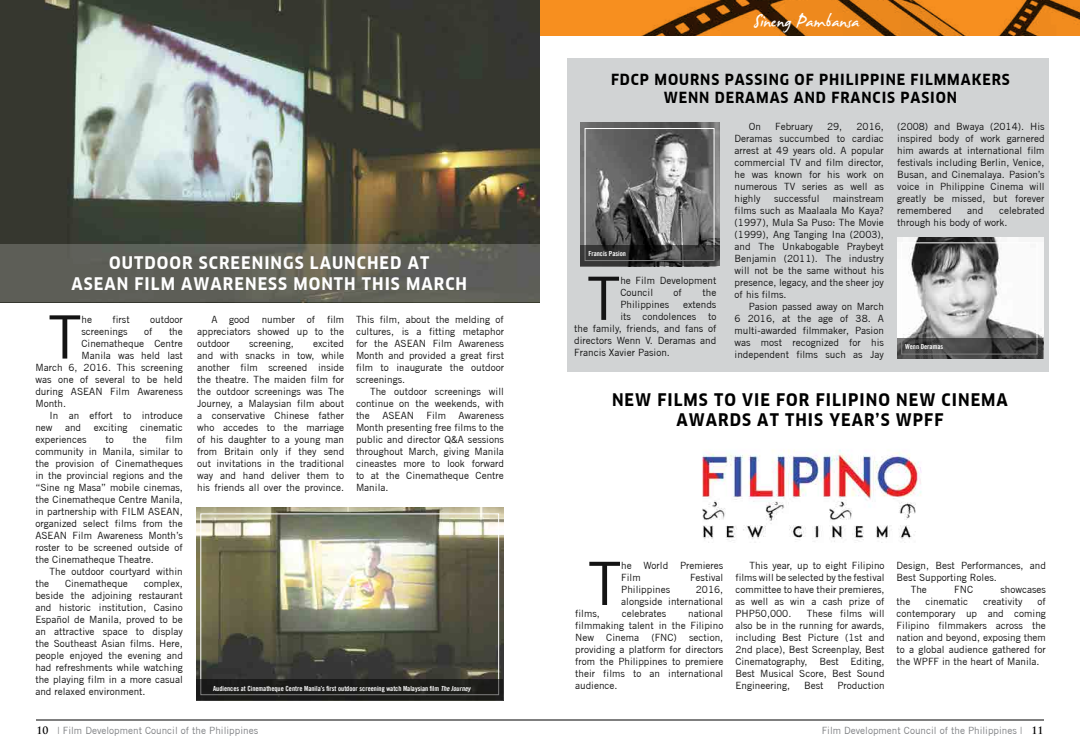
<style>
.page{position:relative;width:1080px;height:756px;background:#fff}
.page>*{position:absolute;margin:0;border:0;box-sizing:border-box;transform-origin:0 0}
.t1{font:59.9px "Trade Gothic";color:#141414}
.t2{font:27px "James Fajardo";color:#fff}
.t3{font:17px/20.4px "Goethe Clan Bold VU";letter-spacing:.06em;color:#fff;text-align:center}
.t4{font:17px/20.4px "Goethe Clan Bold VU";letter-spacing:.06em;color:#000;text-align:center}
.t5{font:15px/18px "Goethe Clan Bold VU";letter-spacing:.06em;color:#000;text-align:center}
.t6{font:10px/12px "Trade Gothic";color:#141414;text-align:justify}
.t7{font:10px "Trade Gothic";color:#808285}
.t8{font:7px "Trade Gothic Bold Cond Twenty";color:#fff}
.s1{font-style:italic}
.s2{font-family:"Trajan Pro";font-weight:700;color:#000}
</style>
<div class="page">
<img style="left:540px;top:0;width:540px;height:36px">
<hr style="left:36px;top:720px;width:504px;height:1px;background:#000">
<hr style="left:540px;top:720px;width:504px;height:1px;background:#000">
<img style="left:702px;top:449px;width:220px;height:94px">
<img style="left:0;top:0;width:540px;height:302px">
<svg style="left:0;top:244px;width:540px;height:57px;background:#606058"></svg>
<img style="left:196px;top:508px;width:308px;height:192px">
<div style="left:201px;top:514px;width:298px;height:181px;border:1px solid #fff"></div>
<svg style="left:197px;top:680px;width:306px;height:20px;background:#21211f"></svg>
<div style="left:567px;top:58px;width:482px;height:314px;background:#d1d3d4"></div>
<img style="left:581px;top:123px;width:139px;height:122px">
<div style="left:585px;top:128px;width:129px;height:133px;border:1px solid #fff"></div>
<img style="left:897px;top:238px;width:146px;height:121px">
<div style="left:901px;top:243px;width:136px;height:111px;border:1px solid #fff"></div>
<svg style="left:581px;top:245px;width:139px;height:21px;background:#363636"></svg>
<svg style="left:897px;top:338px;width:146px;height:20px;background:#474747"></svg>
<h3 class="t3" style="left:72px;top:251px;width:397px">OUTDOOR SCREENINGS LAUNCHED AT<br>ASEAN FILM AWARENESS MONTH THIS MARCH</h3>
<p class="t6" style="left:356px;top:313px;width:150px">This film, about the melding of cultures, is a fitting metaphor for the ASEAN Film Awareness Month and provided a great first film to inaugurate the outdoor screenings.</p>
<p class="t6" style="left:356px;top:385px;width:150px;text-indent:14px">The outdoor screenings will continue on the weekends, with the</p>
<h1 class="t1" style="left:48px;top:301px;width:35px">T</h1>
<p class="t6" style="left:82px;top:313px;width:12px">he</p>
<p class="t6" style="left:112px;top:313px;width:19px">first</p>
<p class="t6" style="left:150px;top:313px;width:34px">outdoor</p>
<p class="t6" style="left:197px;top:313px;width:149px;text-indent:14px">A good number of film appreciators showed up to the outdoor</p>
<p class="t6" style="left:82px;top:325px;width:48px">screenings</p>
<p class="t6" style="left:144px;top:325px;width:10px">of</p>
<p class="t6" style="left:169px;top:325px;width:15px">the</p>
<p class="t6" style="left:82px;top:337px;width:103px">Cinematheque Centre</p>
<p class="t6" style="left:82px;top:349px;width:103px">Manila was held last</p>
<p class="t6" style="left:35px;top:361px;width:149px">March 6, 2016. This screening</p>
<p class="t6" style="left:35px;top:373px;width:149px">was one of several to be held</p>
<p class="t6" style="left:35px;top:385px;width:149px">during ASEAN Film Awareness</p>
<p class="t6" style="left:35px;top:397px;width:32px">Month.</p>
<p class="t6" style="left:50px;top:409px;width:135px">In an effort to introduce</p>
<p class="t6" style="left:35px;top:421px;width:149px">new and exciting cinematic</p>
<p class="t6" style="left:35px;top:433px;width:53px">experiences</p>
<p class="t6" style="left:105px;top:433px;width:10px">to</p>
<p class="t6" style="left:133px;top:433px;width:15px">the</p>
<p class="t6" style="left:197px;top:337px;width:149px;text-indent:116px">excited and with snacks in tow, while another film screened inside the theatre. The maiden film for the outdoor screenings was The Journey, a Malaysian film about a conservative Chinese father who accedes to the marriage of his daughter to a young man from Britain only if they send out invitations in the traditional way and hand deliver them to his friends all over the province.</p>
<p class="t6" style="left:249px;top:337px;width:46px">screening,</p>
<p class="t6" style="left:382px;top:409px;width:33px">ASEAN</p>
<p class="t6" style="left:427px;top:409px;width:21px">Film</p>
<p class="t6" style="left:356px;top:409px;width:149px;text-indent:103px">Awareness Month presenting free films to the public and director Q&amp;A sessions throughout March, giving Manila cineastes more to look forward to at the Cinematheque Centre Manila.</p>
<p class="t6" style="left:35px;top:433px;width:149px;text-indent:130px">film community in Manila, similar to the provision of Cinematheques in the provincial regions and the “Sine ng Masa” mobile cinemas, the Cinematheque Centre Manila, in partnership with FILM ASEAN, organized select films from the ASEAN Film Awareness Month’s roster to be screened outside of the Cinematheque Theatre.</p>
<p class="t6" style="left:50px;top:565px;width:135px">The outdoor courtyard within</p>
<p class="t6" style="left:35px;top:577px;width:15px">the</p>
<p class="t6" style="left:65px;top:577px;width:64px">Cinematheque</p>
<p class="t6" style="left:35px;top:577px;width:149px;text-indent:108px">complex, beside the adjoining restaurant and historic institution, Casino Español de Manila, proved to be an attractive space to display the Southeast Asian films. Here, people enjoyed the evening and had refreshments while watching the playing film in a more casual and relaxed environment.</p>
<p class="t8" style="left:213px;top:684px;width:261px">Audiences at Cinematheque Centre Manila’s first outdoor screening watch Malaysian film <span class="s1">The Journey</span></p>
<h2 class="t2" style="left:754px;top:8px;width:107px">Sineng Pambansa</h2>
<h3 class="t5" style="left:611px;top:69px;width:400px">FDCP MOURNS PASSING OF PHILIPPINE FILMMAKERS<br>WENN DERAMAS AND FRANCIS PASION</h3>
<p class="t6" style="left:897px;top:120px;width:149px">(2008) and Bwaya (2014). His inspired body of work garnered him awards at international film festivals including Berlin, Venice, Busan, and Cinemalaya. Pasion’s voice in Philippine Cinema will greatly be missed, but forever remembered</p>
<p class="t6" style="left:735px;top:120px;width:151px;text-indent:122px">2016, Deramas succumbed to cardiac arrest at 49 years old. A popular commercial TV and film director, he was known for his work on numerous TV series as well as highly</p>
<p class="t6" style="left:749px;top:120px;width:14px">On</p>
<p class="t6" style="left:775px;top:120px;width:39px">February</p>
<p class="t6" style="left:827px;top:120px;width:17px">29,</p>
<p class="t6" style="left:735px;top:192px;width:151px;text-indent:98px">mainstream films such as Maalaala Mo Kaya? (1997), Mula Sa Puso: The Movie (1999), Ang Tanging Ina (2003), and The Unkabogable Praybeyt Benjamin (2011). The industry will not be the same without his presence, legacy, and the sheer joy of his films.</p>
<p class="t6" style="left:735px;top:300px;width:151px;text-indent:14px">Pasion passed away on March 6 2016, at the age of 38. A multi-awarded filmmaker, Pasion was most recognized for his independent films such as Jay</p>
<p class="t6" style="left:774px;top:192px;width:47px">successful</p>
<p class="t6" style="left:897px;top:204px;width:149px;text-indent:102px">celebrated through his body of work.</p>
<p class="t6" style="left:967px;top:204px;width:18px">and</p>
<p class="t8" style="left:588px;top:250px;width:39px">Francis Pasion</p>
<h1 class="t1" style="left:587px;top:262px;width:35px">T</h1>
<p class="t6" style="left:620px;top:274px;width:98px">he Film Development<br>Council</p>
<p class="t6" style="left:674px;top:286px;width:10px">of</p>
<p class="t6" style="left:702px;top:286px;width:15px">the</p>
<p class="t6" style="left:620px;top:298px;width:50px">Philippines</p>
<p class="t6" style="left:683px;top:298px;width:35px">extends</p>
<p class="t6" style="left:620px;top:310px;width:98px">its condolences to</p>
<p class="t6" style="left:574px;top:322px;width:144px">the family, friends, and fans of</p>
<p class="t6" style="left:574px;top:334px;width:144px">directors Wenn V. Deramas and</p>
<p class="t6" style="left:574px;top:346px;width:97px">Francis Xavier Pasion.</p>
<p class="t8" style="left:905px;top:342px;width:40px">Wenn Deramas</p>
<h3 class="t4" style="left:612px;top:387px;width:397px">NEW FILMS TO VIE FOR FILIPINO NEW CINEMA<br>AWARDS AT THIS YEAR’S WPFF</h3>
<h1 class="t1" style="left:588px;top:547px;width:35px">T</h1>
<p class="t6" style="left:621px;top:559px;width:104px">he World Premieres<br>Film</p>
<p class="t6" style="left:690px;top:571px;width:35px">Festival</p>
<p class="t6" style="left:621px;top:583px;width:104px;text-align:right">2016,<br>alongside international</p>
<p class="t6" style="left:621px;top:583px;width:50px">Philippines</p>
<p class="t6" style="left:575px;top:607px;width:150px;text-indent:113px">national filmmaking talent in the Filipino New Cinema (FNC) section, providing a platform for directors from the Philippines to premiere their films to an international audience.</p>
<p class="t6" style="left:575px;top:607px;width:26px">films,</p>
<p class="t6" style="left:622px;top:607px;width:46px">celebrates</p>
<p class="t6" style="left:735px;top:559px;width:151px;text-indent:14px">This year, up to eight Filipino films will be selected by the festival committee to have their premieres, as well as win a cash prize of PHP50,000.</p>
<p class="t6" style="left:735px;top:607px;width:151px;text-indent:72px">These films will also be in the running for awards, including Best Picture (1st and 2nd place), Best Screenplay, Best Cinematography, Best Editing, Best Musical Score, Best Sound Engineering,</p>
<p class="t6" style="left:804px;top:679px;width:21px">Best</p>
<p class="t6" style="left:837px;top:679px;width:49px">Production</p>
<p class="t6" style="left:897px;top:559px;width:151px">Design, Best Performances, and</p>
<p class="t6" style="left:897px;top:571px;width:102px">Best Supporting Roles.</p>
<p class="t6" style="left:911px;top:583px;width:18px">The</p>
<p class="t6" style="left:954px;top:583px;width:20px">FNC</p>
<p class="t6" style="left:1000px;top:583px;width:47px">showcases</p>
<p class="t6" style="left:897px;top:595px;width:15px">the</p>
<p class="t6" style="left:926px;top:595px;width:44px">cinematic</p>
<p class="t6" style="left:983px;top:595px;width:41px">creativity</p>
<p class="t6" style="left:897px;top:595px;width:151px;text-indent:141px">of contemporary up and coming Filipino filmmakers across the nation and beyond, exposing them to a global audience gathered for the WPFF in the heart of Manila.</p>
<p class="t7" style="left:36px;top:724px;width:223px"><span class="s2">10</span> | Film Development Council of the Philippines</p>
<p class="t7" style="left:822px;top:724px;width:223px">Film Development Council of the Philippines | <span class="s2">11</span></p>
</div>
